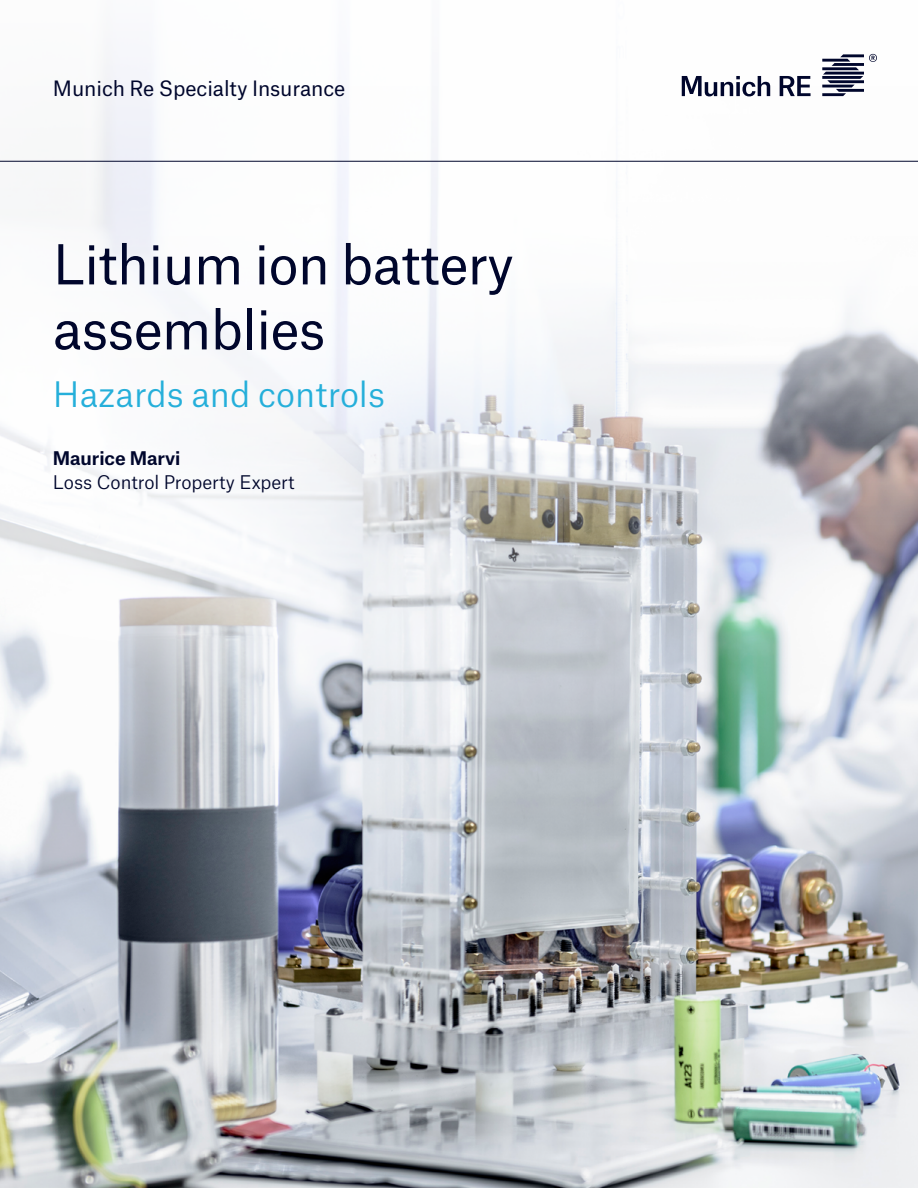
<style>
.page{position:relative;width:918px;height:1188px;background:#fff}
.page>*{position:absolute;margin:0;border:0;box-sizing:border-box;transform-origin:0 0}
.t1{font:52.5px/65.1px "Munich Re";letter-spacing:-.01em;color:#00062c}
.t2{font:33.6px "Munich Re Neue";color:#25afda}
.t3{font:20.25px "Munich Re";letter-spacing:-.005em;color:#00062c}
.t4{font:18px "Munich Re Neue";letter-spacing:-.005em;color:#00062c}
.t5{font:700 18px "Munich Re Neue";letter-spacing:-.005em;color:#00062c}
</style>
<div class="page">
<img style="left:0;top:531px;width:918px;height:657px">
<svg style="left:0;top:53px;width:918px;height:478px"></svg>
<svg style="left:682px;top:54px;width:195px;height:42px"></svg>
<hr style="left:0;top:161px;width:918px;height:1px;background:#00062c">
<p class="t3" style="left:53px;top:72px;width:294px">Munich Re Specialty Insurance</p>
<p class="t1" style="left:53px;top:226px;width:463px">Lithium ion battery assemblies</p>
<p class="t2" style="left:53px;top:368px;width:334px">Hazards and controls</p>
<p class="t5" style="left:53px;top:443px;width:129px">Maurice Marvi</p>
<p class="t4" style="left:53px;top:467px;width:243px">Loss Control Property Expert</p>
</div>
